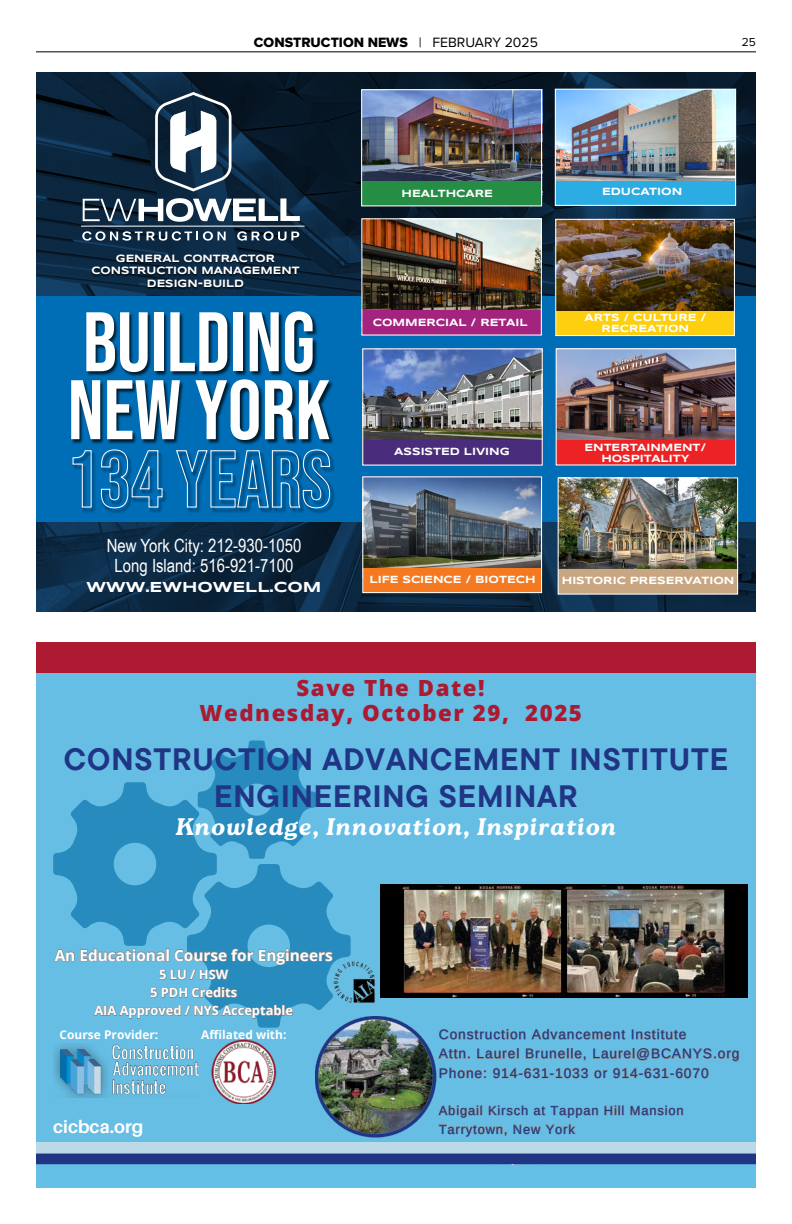
<style>
.page{position:relative;width:792px;height:1224px;background:#fff}
.page>*{position:absolute;margin:0;border:0;box-sizing:border-box;transform-origin:0 0}
.t1{font:84.2px/67.9px "Bebas Neue";color:#fff}
.t2{font:700 30.8px/36.5px "TT Commons Pro";letter-spacing:.03em;color:#203584;text-align:center}
.t3{font:23.9px "Roca Two Bl It";letter-spacing:.03em;color:#fff}
.t4{font:800 22.2px/25px "Open Sans";letter-spacing:.07em;color:#ac1a31;text-align:center}
.t5{font:18.2px/19.9px "Arial Narrow";color:#fff;text-align:center}
.t6{font:700 17.9px "Aileron";color:#fff}
.t7{font:700 15.4px "Open Sans";color:#fff}
.t8{font:700 14.9px "Syncopate";color:#fff}
.t9{font:14px "Proxima Nova Extrabld";color:#000}
.t10{font:13.7px/19.2px "Arimo";letter-spacing:.07em;color:#203584}
.t11{font:12.8px/18.6px "Arimo";letter-spacing:.07em;color:#203584}
.t12{font:700 12.8px/18px "Open Sans";color:#fff;text-align:center}
.t13{font:700 12px "Open Sans";color:#fff}
.t14{font:12px "Proxima Nova";color:#000}
.t15{font:700 10.9px/12.7px "Syncopate";color:#fff;text-align:center;scale:.91 1}
.t16{font:700 10.7px/11.5px "Syncopate";color:#fff;text-align:center;scale:.95 1}
.t17{font:700 10.7px/11.5px "Syncopate";color:#fff;text-align:center;scale:.94 1}
.s1{font-family:"Proxima Nova"}
</style>
<div class="page">
<hr style="left:36px;top:51px;width:720px;height:1px;background:#000">
<svg style="left:37px;top:72px;width:719px;height:540px;background:#0b243b"></svg>
<div style="left:36px;top:297px;width:720px;height:225px;background:#006eb7"></div>
<img style="left:65px;top:312px;width:274px;height:218px">
<svg style="left:72px;top:450px;width:20px;height:58px"></svg>
<svg style="left:101px;top:449px;width:62px;height:60px"></svg>
<svg style="left:175px;top:449px;width:156px;height:60px"></svg>
<hr style="left:81px;top:226px;width:224px;height:1px;background:#fff">
<svg style="left:83px;top:198px;width:217px;height:24px"></svg>
<svg style="left:82px;top:231px;width:144px;height:10px"></svg>
<svg style="left:237px;top:231px;width:62px;height:10px"></svg>
<svg style="left:155px;top:92px;width:77px;height:99px"></svg>
<img style="left:557px;top:221px;width:176px;height:90px">
<div style="left:556px;top:311px;width:179px;height:24px;background:#fecf0e"></div>
<img style="left:363px;top:220px;width:177px;height:90px">
<div style="left:362px;top:310px;width:179px;height:25px;background:#a3237e"></div>
<img style="left:363px;top:91px;width:177px;height:90px">
<div style="left:362px;top:181px;width:180px;height:25px;background:#258d44"></div>
<img style="left:364px;top:478px;width:176px;height:90px">
<div style="left:363px;top:568px;width:179px;height:25px;background:#f47920"></div>
<img style="left:364px;top:350px;width:177px;height:90px">
<div style="left:363px;top:440px;width:179px;height:25px;background:#492c7b"></div>
<img style="left:557px;top:91px;width:177px;height:90px">
<div style="left:555px;top:181px;width:181px;height:24px;background:#2bade4"></div>
<img style="left:560px;top:479px;width:176px;height:90px">
<div style="left:558px;top:569px;width:180px;height:25px;background:#c9a682"></div>
<div style="left:361px;top:218px;width:181px;height:118px;border:1px solid #fff"></div>
<div style="left:362px;top:348px;width:181px;height:118px;border:1px solid #fff"></div>
<div style="left:362px;top:476px;width:180px;height:117px;border:1px solid #fff"></div>
<div style="left:555px;top:219px;width:180px;height:117px;border:1px solid #fff"></div>
<div style="left:558px;top:477px;width:180px;height:118px;border:1px solid #fff"></div>
<div style="left:555px;top:89px;width:181px;height:117px;border:1px solid #fff"></div>
<div style="left:361px;top:89px;width:181px;height:117px;border:1px solid #fff"></div>
<img style="left:558px;top:350px;width:176px;height:90px">
<div style="left:556px;top:440px;width:179px;height:25px;background:#ed2224"></div>
<div style="left:556px;top:348px;width:180px;height:118px;border:1px solid #fff"></div>
<img style="left:89px;top:252px;width:213px;height:45px">
<div style="left:36px;top:642px;width:720px;height:546px;background:#64c0e7"></div>
<div style="left:36px;top:1153px;width:720px;height:11px;background:#203584"></div>
<div style="left:36px;top:1142px;width:720px;height:12px;background:#bcd9e7"></div>
<svg style="left:53px;top:741px;width:298px;height:201px;fill:#2d8fc1"></svg>
<img style="left:380px;top:884px;width:367px;height:114px">
<img style="left:53px;top:942px;width:686px;height:196px">
<div style="left:36px;top:642px;width:720px;height:30px;background:#ae1a32"></div>
<h3 class="t9" style="left:254px;top:32px;width:286px">CONSTRUCTION NEWS <span class="s1">| FEBRUARY 2025</span></h3>
<p class="t14" style="left:742px;top:34px;width:16px">25</p>
<p class="t15" style="left:91px;top:252px;width:230px">GENERAL CONTRACTOR<br>CONSTRUCTION MANAGEMENT<br>DESIGN-BUILD</p>
<h1 class="t1" style="left:68px;top:307px;width:264px">BUILDING<br>NEW YORK</h1>
<h3 class="t5" style="left:107px;top:535px;width:196px">New York City: 212-930-1050<br>Long Island: 516-921-7100</h3>
<h3 class="t8" style="left:87px;top:578px;width:236px">WWW.EWHOWELL.COM</h3>
<p class="t16" style="left:401px;top:188px;width:98px">HEALTHCARE</p>
<p class="t16" style="left:602px;top:185px;width:86px">EDUCATION</p>
<p class="t16" style="left:373px;top:317px;width:165px">COMMERCIAL / RETAIL</p>
<p class="t16" style="left:584px;top:311px;width:130px">ARTS / CULTURE /<br>RECREATION</p>
<p class="t16" style="left:394px;top:445px;width:123px">ASSISTED LIVING</p>
<p class="t17" style="left:585px;top:441px;width:131px">ENTERTAINMENT/<br>HOSPITALITY</p>
<p class="t16" style="left:369px;top:573px;width:176px">LIFE SCIENCE / BIOTECH</p>
<p class="t16" style="left:562px;top:575px;width:183px">HISTORIC PRESERVATION</p>
<h3 class="t4" style="left:199px;top:674px;width:384px">Save The Date!<br>Wednesday, October 29, 2025</h3>
<h2 class="t2" style="left:64px;top:741px;width:666px">CONSTRUCTION ADVANCEMENT INSTITUTE<br>ENGINEERING SEMINAR</h2>
<h3 class="t3" style="left:176px;top:812px;width:442px">Knowledge, Innovation, Inspiration</h3>
<h3 class="t7" style="left:55px;top:944px;width:280px">An Educational Course for Engineers</h3>
<p class="t12" style="left:94px;top:965px;width:200px">5 LU / HSW<br>5 PDH Credits<br>AIA Approved / NYS Acceptable</p>
<p class="t13" style="left:60px;top:1026px;width:100px">Course Provider:</p>
<p class="t13" style="left:201px;top:1026px;width:87px">Affilated with:</p>
<h3 class="t6" style="left:53px;top:1117px;width:92px">cicbca.org</h3>
<p class="t10" style="left:439px;top:1025px;width:302px">Construction Advancement Institute<br>Attn. Laurel Brunelle, Laurel@BCANYS.org<br>Phone: 914-631-1033 or 914-631-6070</p>
<p class="t11" style="left:439px;top:1101px;width:246px">Abigail Kirsch at Tappan Hill Mansion<br>Tarrytown, New York</p>
</div>
